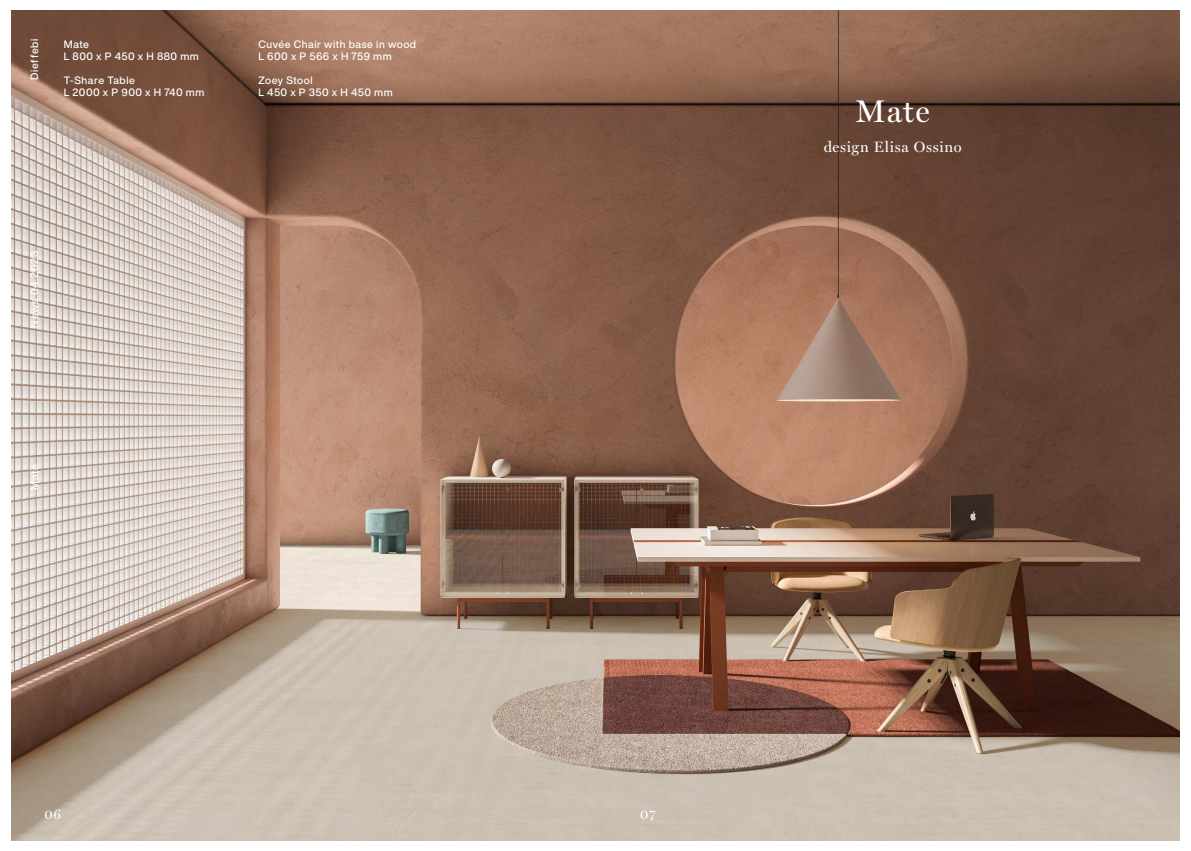
<style>
.page{position:relative;width:1191px;height:851px;background:#fff}
.page>*{position:absolute;margin:0;border:0;box-sizing:border-box;transform-origin:0 0}
.t1{font:31.5px "Miller Display";color:#fff}
.t2{font:15px "Miller Display";letter-spacing:.05em;color:#fff}
.t3{font:13.5px "Miller Display";color:#fff}
.t4{font:500 10.5px/12px "Helvetica Now Display";letter-spacing:.05em;color:#fff}
.t5{font:500 10.5px "Helvetica Now Display";letter-spacing:.08em;color:#fff}
</style>
<div class="page">
<img style="left:12px;top:11px;width:1167px;height:829px">
<p class="t5" style="left:27px;top:80px;width:43px;rotate:-90deg">Dieffebi</p>
<p class="t4" style="left:64px;top:38px;width:137px">Mate<br>L 800 x P 450 x H 880 mm</p>
<p class="t4" style="left:64px;top:74px;width:142px">T-Share Table<br>L 2000 x P 900 x H 740 mm</p>
<p class="t4" style="left:258px;top:38px;width:159px">Cuvée Chair with base in wood<br>L 600 x P 566 x H 759 mm</p>
<p class="t4" style="left:258px;top:74px;width:136px">Zoey Stool<br>L 450 x P 350 x H 450 mm</p>
<p class="t4" style="left:28px;top:327px;width:78px;rotate:-90deg">News 04.2023</p>
<p class="t4" style="left:28px;top:489px;width:28px;rotate:-90deg">Mate</p>
<p class="t3" style="left:45px;top:806px;width:18px">06</p>
<p class="t3" style="left:640px;top:806px;width:17px">07</p>
<h1 class="t1" style="left:855px;top:92px;width:76px">Mate</h1>
<h2 class="t2" style="left:823px;top:137px;width:139px">design Elisa Ossino</h2>
</div>
